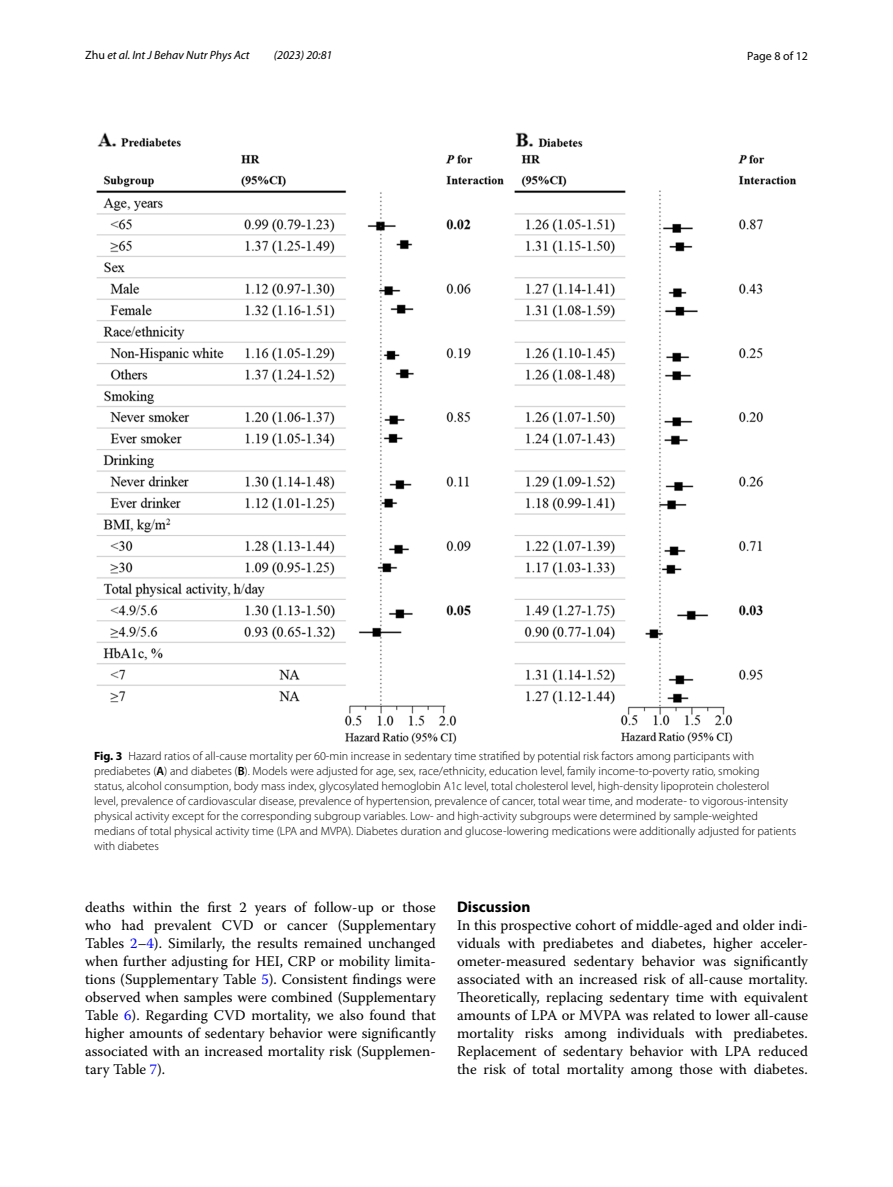
<style>
.page{position:relative;width:893px;height:1187px;background:#fff}
.page>*{position:absolute;margin:0;border:0;box-sizing:border-box;transform-origin:0 0}
.t1{font:700 15.45px "Myriad Pro";color:#000}
.t2{font:14.7px/18px "Warnock Pro";color:#000;text-align:justify}
.t3{font:300 12px/15px "Myriad Pro";color:#000}
.t4{font:italic 12px "Myriad Pro";color:#000}
.t5{font:12px "Myriad Pro";color:#000}
.s1{font-style:normal}
.s2{font-weight:700}
.s3{font-weight:600}
.s4{color:#00f}
</style>
<div class="page">
<img style="left:96px;top:133px;width:701px;height:611px">
<p class="t4" style="left:85px;top:48px;width:166px"><span class="s1">Zhu</span> et al. Int J Behav Nutr Phys Act</p>
<p class="t4" style="left:274px;top:48px;width:60px">(2023) 20:81</p>
<p class="t5" style="left:747px;top:48px;width:62px">Page 8 of 12</p>
<p class="t3" style="left:94px;top:748px;width:704px"><span class="s2">Fig. 3</span> Hazard ratios of all-cause mortality per 60-min increase in sedentary time stratified by potential risk factors among participants with prediabetes (<span class="s3">A</span>) and diabetes (<span class="s3">B</span>). Models were adjusted for age, sex, race/ethnicity, education level, family income-to-poverty ratio, smoking<br>status, alcohol consumption, body mass index, glycosylated hemoglobin A1c level, total cholesterol level, high-density lipoprotein cholesterol level, prevalence of cardiovascular disease, prevalence of hypertension, prevalence of cancer, total wear time, and moderate- to vigorous-intensity physical activity except for the corresponding subgroup variables. Low- and high-activity subgroups were determined by sample-weighted medians of total physical activity time (LPA and MVPA). Diabetes duration and glucose-lowering medications were additionally adjusted for patients with diabetes</p>
<p class="t2" style="left:85px;top:897px;width:352px">deaths within the first 2 years of follow-up or those who had prevalent CVD or cancer (Supplementary Tables <span class="s4">2</span>–<span class="s4">4</span>). Similarly, the results remained unchanged when further adjusting for HEI, CRP or mobility limita&shy;tions (Supplementary Table <span class="s4">5</span>). Consistent findings were observed when samples were combined (Supplementary Table <span class="s4">6</span>). Regarding CVD mortality, we also found that higher amounts of sedentary behavior were significantly associated with an increased mortality risk (Supplemen&shy;tary Table <span class="s4">7</span>).</p>
<p class="t1" style="left:457px;top:897px;width:75px">Discussion</p>
<p class="t2" style="left:457px;top:916px;width:352px">In this prospective cohort of middle-aged and older indi&shy;viduals with prediabetes and diabetes, higher acceler&shy;ometer-measured sedentary behavior was significantly associated with an increased risk of all-cause mortality.<br>Theoretically, replacing sedentary time with equivalent amounts of LPA or MVPA was related to lower all-cause mortality risks among individuals with prediabetes.<br>Replacement of sedentary behavior with LPA reduced the risk of total mortality among those with diabetes.</p>
</div>
